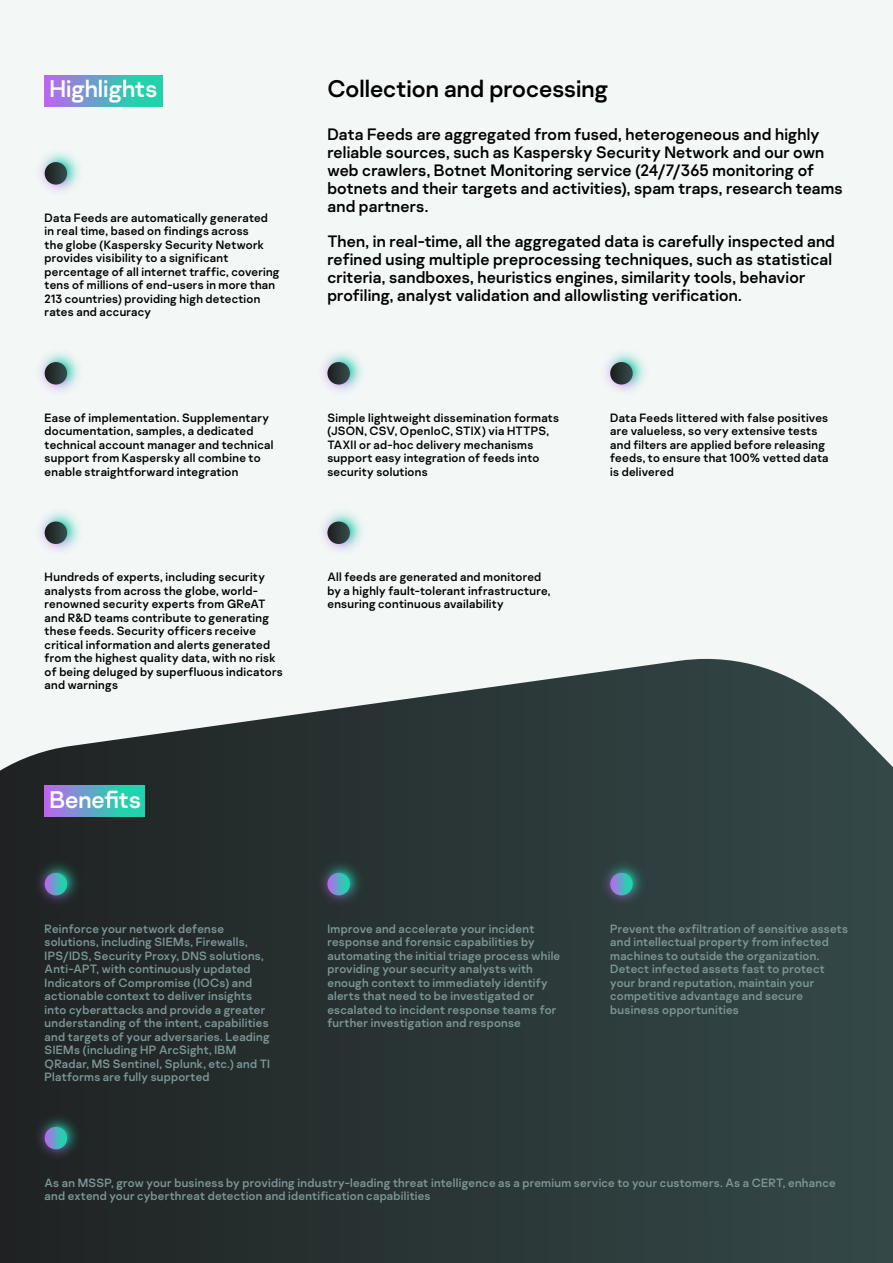
<style>
.page{position:relative;width:893px;height:1263px;background:#f3f7f6}
.page>*{position:absolute;margin:0;border:0;box-sizing:border-box;transform-origin:0 0}
.t1{font:24px "Kaspersky Sans";color:#000}
.t2{font:24px "Kaspersky Sans";color:#fff}
.t3{font:16.5px/18px "Kaspersky Sans";letter-spacing:.01em;color:#000}
.t4{font:12px/13.5px "Kaspersky Sans";letter-spacing:.02em;color:#000}
.t5{font:12px/13.5px "Kaspersky Sans";letter-spacing:.02em;color:#7d9696}
</style>
<div class="page">
<svg style="left:0;top:659px;width:893px;height:604px;background:#3a4545"></svg>
<svg style="left:45px;top:75px;width:118px;height:31px;background:#5ea7c6"></svg>
<img style="left:40px;top:152px;width:40px;height:40px">
<svg style="left:45px;top:162px;width:22px;height:23px"></svg>
<img style="left:40px;top:352px;width:40px;height:40px">
<img style="left:40px;top:511px;width:40px;height:40px">
<svg style="left:45px;top:362px;width:22px;height:23px"></svg>
<svg style="left:45px;top:521px;width:22px;height:23px"></svg>
<img style="left:605px;top:352px;width:40px;height:40px">
<svg style="left:610px;top:362px;width:23px;height:23px"></svg>
<img style="left:323px;top:352px;width:40px;height:40px">
<img style="left:322px;top:511px;width:41px;height:40px">
<svg style="left:327px;top:362px;width:23px;height:23px"></svg>
<svg style="left:327px;top:521px;width:23px;height:23px"></svg>
<svg style="left:45px;top:786px;width:100px;height:31px;background:#5ea7c6"></svg>
<img style="left:22px;top:1099px;width:74px;height:74px">
<svg style="left:45px;top:1127px;width:22px;height:22px"></svg>
<img style="left:22px;top:845px;width:74px;height:74px">
<svg style="left:45px;top:873px;width:22px;height:22px"></svg>
<img style="left:587px;top:845px;width:74px;height:74px">
<svg style="left:610px;top:873px;width:23px;height:22px"></svg>
<img style="left:304px;top:845px;width:75px;height:74px">
<svg style="left:327px;top:873px;width:23px;height:22px"></svg>
<h1 class="t2" style="left:49px;top:74px;width:109px">Highlights</h1>
<p class="t4" style="left:45px;top:211px;width:236px">Data Feeds are automatically generated in real time, based on findings across<br>the globe (Kaspersky Security Network provides visibility to a significant percentage of all internet traffic, covering tens of millions of end-users in more than 213 countries) providing high detection rates and accuracy</p>
<p class="t4" style="left:45px;top:411px;width:230px">Ease of implementation. Supplementary documentation, samples, a dedicated technical account manager and technical support from Kaspersky all combine to enable straightforward integration</p>
<p class="t4" style="left:45px;top:570px;width:240px">Hundreds of experts, including security analysts from across the globe, world&shy;renowned security experts from GReAT and R&amp;D teams contribute to generating these feeds. Security officers receive critical information and alerts generated from the highest quality data, with no risk of being deluged by superfluous indicators and warnings</p>
<h1 class="t2" style="left:49px;top:785px;width:93px">Benefits</h1>
<h1 class="t1" style="left:327px;top:74px;width:282px">Collection and processing</h1>
<p class="t3" style="left:327px;top:126px;width:517px">Data Feeds are aggregated from fused, heterogeneous and highly reliable sources, such as Kaspersky Security Network and our own web crawlers, Botnet Monitoring service (24/7/365 monitoring of botnets and their targets and activities), spam traps, research teams and partners.</p>
<p class="t3" style="left:327px;top:233px;width:509px">Then, in real-time, all the aggregated data is carefully inspected and refined using multiple preprocessing techniques, such as statistical criteria, sandboxes, heuristics engines, similarity tools, behavior profiling, analyst validation and allowlisting verification.</p>
<p class="t4" style="left:327px;top:411px;width:233px">Simple lightweight dissemination formats (JSON, CSV, OpenIoC, STIX) via HTTPS, TAXII or ad-hoc delivery mechanisms support easy integration of feeds into security solutions</p>
<p class="t4" style="left:327px;top:570px;width:225px">All feeds are generated and monitored by a highly fault-tolerant infrastructure, ensuring continuous availability</p>
<p class="t4" style="left:610px;top:411px;width:220px">Data Feeds littered with false positives are valueless, so very extensive tests and filters are applied before releasing feeds, to ensure that 100% vetted data is delivered</p>
<p class="t5" style="left:45px;top:922px;width:227px">Reinforce your network defense solutions, including SIEMs, Firewalls, IPS/IDS, Security Proxy, DNS solutions, Anti-APT, with continuously updated Indicators of Compromise (IOCs) and actionable context to deliver insights into cyberattacks and provide a greater understanding of the intent, capabilities and targets of your adversaries. Leading SIEMs (including HP ArcSight, IBM QRadar, MS Sentinel, Splunk, etc.) and TI Platforms are fully supported</p>
<p class="t5" style="left:610px;top:922px;width:239px">Prevent the exfiltration of sensitive assets and intellectual property from infected machines to outside the organization.<br>Detect infected assets fast to protect your brand reputation, maintain your competitive advantage and secure business opportunities</p>
<p class="t5" style="left:327px;top:922px;width:234px">Improve and accelerate your incident response and forensic capabilities by automating the initial triage process while providing your security analysts with enough context to immediately identify alerts that need to be investigated or escalated to incident response teams for further investigation and response</p>
<p class="t5" style="left:45px;top:1175px;width:792px">As an MSSP, grow your business by providing industry-leading threat intelligence as a premium service to your customers. As a CERT, enhance and extend your cyberthreat detection and identification capabilities</p>
</div>
